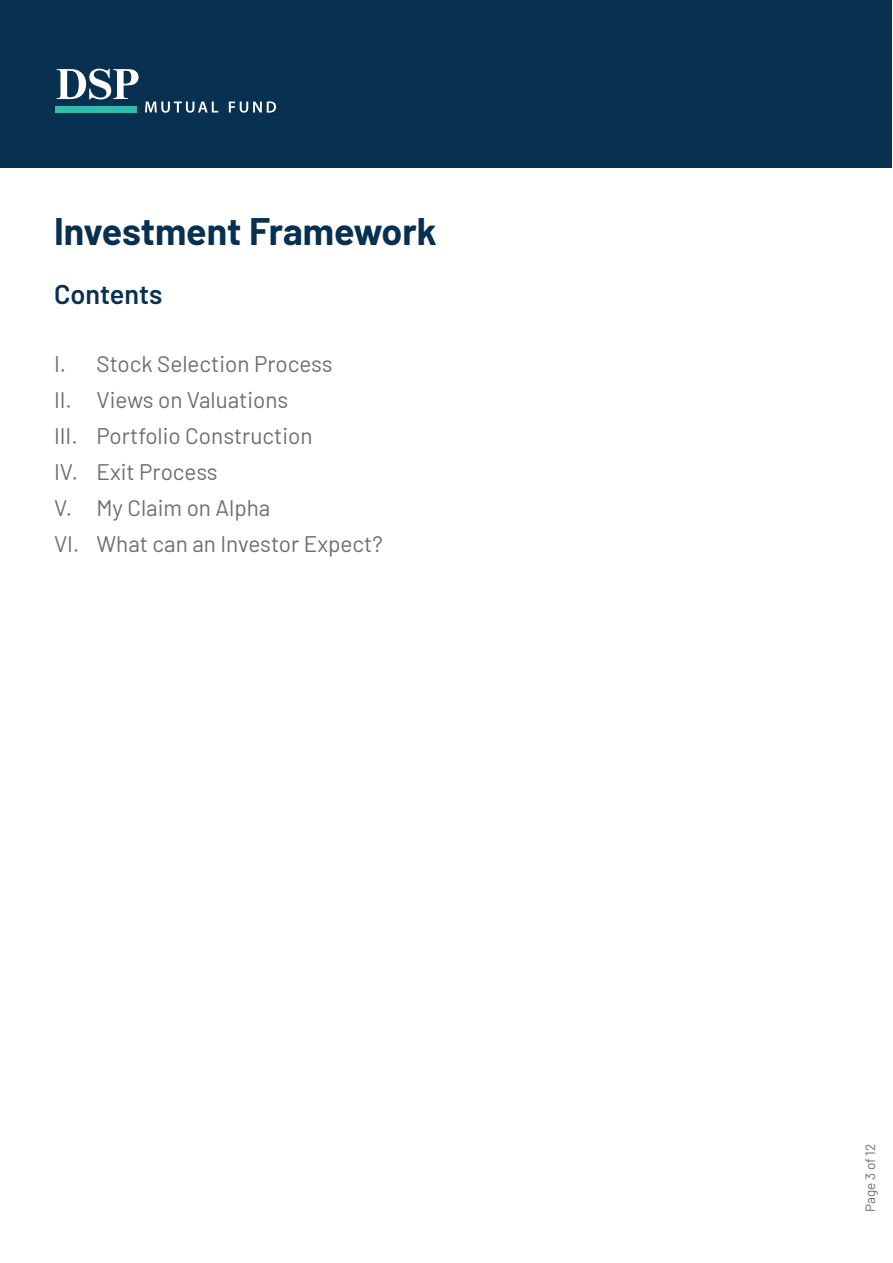
<style>
.page{position:relative;width:893px;height:1263px;background:#fff}
.page>*{position:absolute;margin:0;border:0;box-sizing:border-box;transform-origin:0 0}
.t1{font:700 37.5px "Barlow";letter-spacing:-.005em;color:#083050}
.t2{font:600 27px "Barlow";color:#083050}
.t3{font:22.5px/36px "Barlow";color:#6d6e71}
.t4{font:13.5px "Barlow";color:#6d6e71}
</style>
<div class="page">
<div style="left:1px;top:1px;width:891px;height:167px;background:#083050"></div>
<svg style="left:145px;top:102px;width:73px;height:11px"></svg>
<svg style="left:229px;top:101px;width:47px;height:12px"></svg>
<div style="left:55px;top:106px;width:82px;height:6px;background:#32bcad"></div>
<svg style="left:57px;top:69px;width:82px;height:30px"></svg>
<h1 class="t1" style="left:54px;top:203px;width:384px">Investment Framework</h1>
<p class="t2" style="left:54px;top:274px;width:110px">Contents</p>
<p class="t3" style="left:54px;top:345px;width:330px">I. Stock Selection Process<br>II. Views on Valuations<br>III. Portfolio Construction<br>IV. Exit Process<br>V. My Claim on Alpha<br>VI. What can an Investor Expect?</p>
<p class="t4" style="left:860px;top:1212px;width:70px;rotate:-90deg">Page 3 of 12</p>
</div>
